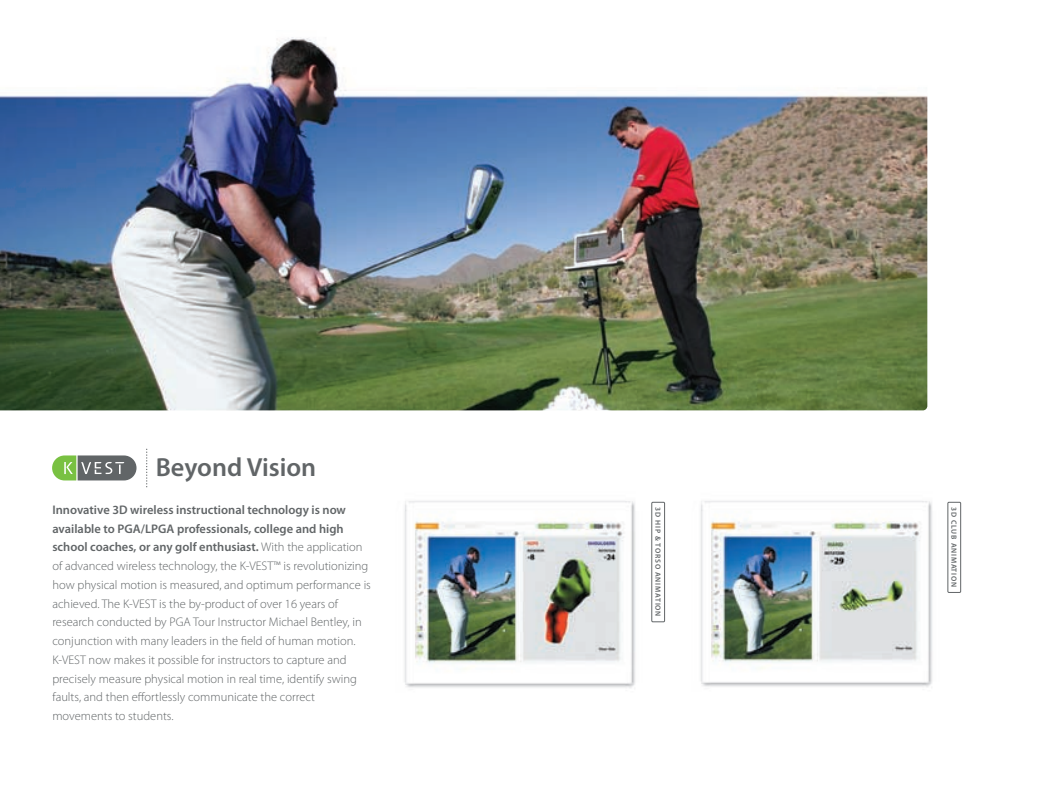
<style>
.page{position:relative;width:1052px;height:810px;background:#fff}
.page>*{position:absolute;margin:0;border:0;box-sizing:border-box;transform-origin:0 0}
.t1{font:600 26.25px "Myriad Pro";color:#616567}
.t2{font:300 12.5px/18.8px "Myriad Pro";color:#616567}
.t3{font:600 7.5px "Myriad Pro";letter-spacing:.1em;color:#616567}
.s1{font-weight:600}
</style>
<div class="page">
<img style="left:404px;top:501px;width:232px;height:187px">
<img style="left:700px;top:501px;width:232px;height:186px">
<img style="left:0;top:37px;width:927px;height:373px">
<svg style="left:52px;top:455px;width:85px;height:26px;background:#85987c"></svg>
<svg style="left:146px;top:448px;width:1px;height:39px"></svg>
<svg style="left:651px;top:501px;width:14px;height:120px"></svg>
<svg style="left:947px;top:501px;width:14px;height:91px"></svg>
<h1 class="t1" style="left:156px;top:453px;width:162px">Beyond Vision</h1>
<p class="t2" style="left:52px;top:500px;width:320px"><span class="s1">Innovative 3D wireless instructional technology is now available to PGA/LPGA professionals, college and high school coaches, or any golf enthusiast.</span> With the application of advanced wireless technology, the K-VEST™ is revolutionizing how physical motion is measured, and optimum performance is achieved. The K-VEST is the by-product of over 16 years of research conducted by PGA Tour Instructor Michael Bentley, in conjunction with many leaders in the field of human motion.<br>K-VEST now makes it possible for instructors to capture and precisely measure physical motion in real time, identify swing faults, and then effortlessly communicate the correct movements to students.</p>
<p class="t3" style="left:662px;top:507px;width:111px;rotate:90deg">3D HIP &amp; TORSO ANIMATION</p>
<p class="t3" style="left:958px;top:507px;width:81px;rotate:90deg">3D CLUB ANIMATION</p>
</div>
